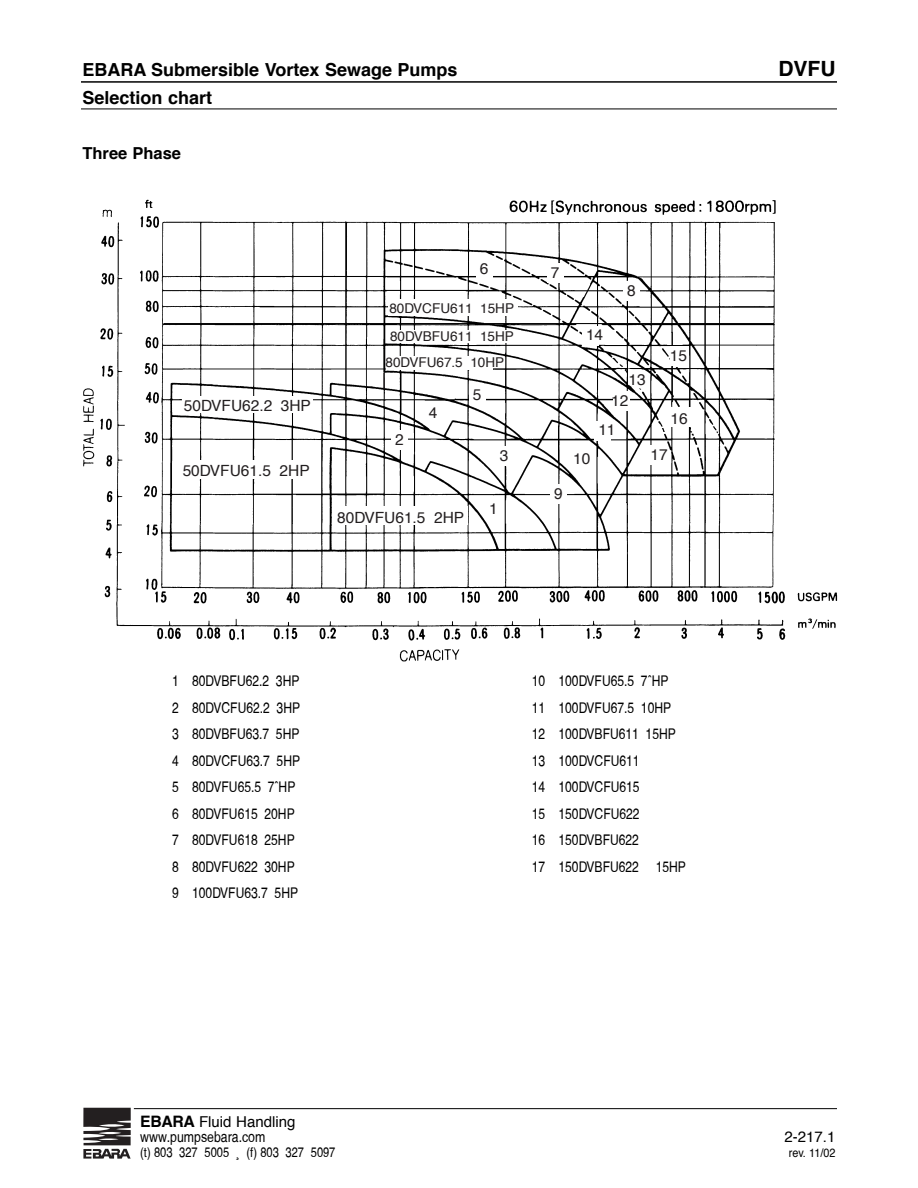
<style>
.page{position:relative;width:918px;height:1188px;background:#fff}
.page>*{position:absolute;margin:0;border:0;box-sizing:border-box;transform-origin:0 0}
.t1{font:700 21px "Helvetica";color:#000}
.t2{font:700 18px "Helvetica";color:#000}
.t3{font:700 16.5px "Helvetica";color:#000}
.t4{font:15.45px "Helvetica";color:#231f20}
.t5{font:condensed 15px/15.1px "Helvetica";color:#000}
.t6{font:15px "Helvetica";color:#000}
.t7{font:condensed 14.7px/26.5px "Helvetica";color:#000}
.t8{font:13.5px "Helvetica";color:#231f20}
.t9{font:condensed 13.5px "Helvetica";color:#000}
.t10{font:12px "Helvetica";color:#000;scale:.9 1}
.s1{font-weight:700;font-stretch:normal;font-size:15.75px}
.s2{font-stretch:normal}
</style>
<div class="page">
<hr style="left:81px;top:81px;width:756px;height:2px;background:#000">
<hr style="left:81px;top:109px;width:756px;height:1px;background:#000">
<img style="left:83px;top:199px;width:755px;height:463px">
<div style="left:179px;top:460px;width:134px;height:18px;background:#fff"></div>
<div style="left:334px;top:506px;width:134px;height:19px;background:#fff"></div>
<div style="left:386px;top:356px;width:106px;height:14px;background:#fff"></div>
<div style="left:389px;top:330px;width:126px;height:13px;background:#fff"></div>
<div style="left:388px;top:299px;width:130px;height:16px;background:#fff"></div>
<div style="left:183px;top:396px;width:130px;height:17px;background:#fff"></div>
<div style="left:392px;top:430px;width:16px;height:20px;background:#fff"></div>
<div style="left:496px;top:446px;width:16px;height:20px;background:#fff"></div>
<div style="left:469px;top:385px;width:16px;height:20px;background:#fff"></div>
<div style="left:570px;top:450px;width:16px;height:20px;background:#fff"></div>
<div style="left:476px;top:260px;width:16px;height:19px;background:#fff"></div>
<div style="left:547px;top:263px;width:16px;height:20px;background:#fff"></div>
<div style="left:613px;top:391px;width:17px;height:20px;background:#fff"></div>
<div style="left:647px;top:445px;width:16px;height:20px;background:#fff"></div>
<div style="left:671px;top:407px;width:20px;height:20px;background:#fff"></div>
<div style="left:624px;top:281px;width:16px;height:20px;background:#fff"></div>
<div style="left:670px;top:346px;width:18px;height:20px;background:#fff"></div>
<div style="left:582px;top:326px;width:17px;height:20px;background:#fff"></div>
<svg style="left:628px;top:368px;width:19px;height:23px"></svg>
<div style="left:595px;top:421px;width:16px;height:20px;background:#fff"></div>
<div style="left:550px;top:484px;width:17px;height:20px;background:#fff"></div>
<div style="left:425px;top:404px;width:16px;height:20px;background:#fff"></div>
<svg style="left:383px;top:373px;width:2px;height:16px"></svg>
<svg style="left:83px;top:1108px;width:48px;height:51px"></svg>
<hr style="left:134px;top:1108px;width:703px;height:1px;background:#000">
<p class="t2" style="left:82px;top:62px;width:377px">EBARA Submersible Vortex Sewage Pumps</p>
<h1 class="t1" style="left:778px;top:60px;width:59px">DVFU</h1>
<p class="t2" style="left:82px;top:90px;width:131px">Selection chart</p>
<p class="t3" style="left:82px;top:146px;width:100px">Three Phase</p>
<p class="t4" style="left:184px;top:399px;width:128px">50DVFU62.2 3HP</p>
<p class="t4" style="left:183px;top:464px;width:128px">50DVFU61.5 2HP</p>
<p class="t4" style="left:480px;top:262px;width:10px">6</p>
<p class="t4" style="left:551px;top:266px;width:10px">7</p>
<p class="t8" style="left:389px;top:303px;width:126px">80DVCFU611 15HP</p>
<p class="t8" style="left:390px;top:330px;width:125px">80DVBFU611 15HP</p>
<p class="t8" style="left:386px;top:357px;width:120px">80DVFU67.5 10HP</p>
<p class="t4" style="left:395px;top:433px;width:10px">2</p>
<p class="t4" style="left:429px;top:407px;width:10px">4</p>
<p class="t4" style="left:473px;top:388px;width:10px">5</p>
<p class="t4" style="left:500px;top:449px;width:10px">3</p>
<p class="t4" style="left:337px;top:511px;width:128px">80DVFU61.5 2HP</p>
<p class="t4" style="left:489px;top:502px;width:10px">1</p>
<p class="t4" style="left:554px;top:487px;width:10px">9</p>
<p class="t4" style="left:586px;top:329px;width:19px">14</p>
<p class="t4" style="left:627px;top:284px;width:10px">8</p>
<p class="t4" style="left:629px;top:373px;width:19px">13</p>
<p class="t4" style="left:611px;top:394px;width:19px">12</p>
<p class="t4" style="left:598px;top:423px;width:19px">11</p>
<p class="t4" style="left:670px;top:349px;width:19px">15</p>
<p class="t4" style="left:670px;top:412px;width:19px">16</p>
<p class="t4" style="left:573px;top:452px;width:19px">10</p>
<p class="t4" style="left:650px;top:448px;width:19px">17</p>
<p class="t7" style="left:172px;top:668px;width:130px">1 80DVBFU62.2 3HP<br>2 80DVCFU62.2 3HP<br>3 80DVBFU63.7 5HP<br>4 80DVCFU63.7 5HP<br>5 80DVFU65.5 7½HP<br>6 80DVFU615 20HP<br>7 80DVFU618 25HP<br>8 80DVFU622 30HP<br>9 100DVFU63.7 5HP</p>
<p class="t7" style="left:532px;top:668px;width:156px">10 100DVFU65.5 7½HP<br>11 100DVFU67.5 10HP<br>12 100DVBFU611 15HP<br>13 100DVCFU611<br>14 100DVCFU615<br>15 150DVCFU622<br>16 150DVBFU622<br>17 150DVBFU622 15HP</p>
<p class="t5" style="left:140px;top:1115px;width:157px"><span class="s1">EBARA</span> <span class="s2">Fluid Handling </span>www.pumpsebara.com</p>
<p class="t6" style="left:785px;top:1131px;width:52px">2-217.1</p>
<p class="t9" style="left:140px;top:1147px;width:197px">(t) 803 327 5005 ¸ (f) 803 327 5097</p>
<p class="t10" style="left:789px;top:1148px;width:53px">rev. 11/02</p>
</div>
